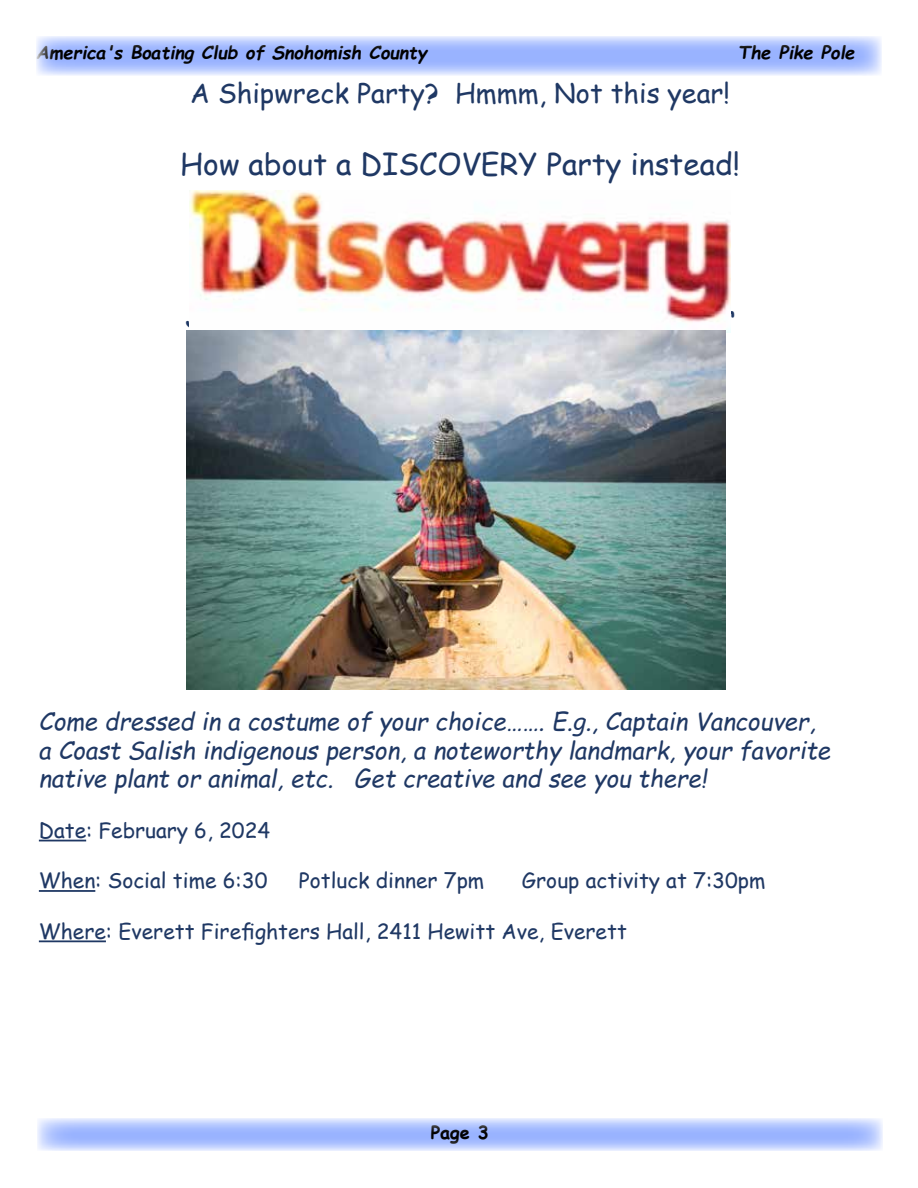
<style>
.page{position:relative;width:918px;height:1188px;background:#fff}
.page>*{position:absolute;margin:0;border:0;box-sizing:border-box;transform-origin:0 0}
.t1{font:30px "Comic Sans MS";color:#1f3864}
.t2{font:27px "Comic Sans MS";color:#1f3864}
.t3{font:italic 24px/28.8px "Comic Sans MS";color:#1f3864}
.t4{font:21px "Comic Sans MS";color:#1f3864}
.t5{font:italic 700 18px "Comic Sans MS";color:#000}
.t6{font:700 18px "Comic Sans MS";color:#000}
</style>
<div class="page">
<svg style="left:36px;top:36px;width:846px;height:40px;background:#b3c6ff"></svg>
<svg style="left:37px;top:1118px;width:846px;height:33px;background:#b6c8ff"></svg>
<hr style="left:39px;top:840px;width:47px;height:1px;background:#1f3864">
<hr style="left:39px;top:890px;width:56px;height:2px;background:#1f3864">
<hr style="left:39px;top:940px;width:67px;height:2px;background:#1f3864">
<img style="left:189px;top:190px;width:542px;height:143px">
<img style="left:186px;top:330px;width:540px;height:360px">
<p class="t5" style="left:36px;top:39px;width:393px">America's Boating Club of Snohomish County</p>
<p class="t5" style="left:738px;top:39px;width:119px">The Pike Pole</p>
<p class="t2" style="left:190px;top:74px;width:541px">A Shipwreck Party? Hmmm, Not this year!</p>
<p class="t1" style="left:180px;top:142px;width:561px">How about a DISCOVERY Party instead!</p>
<p class="t3" style="left:39px;top:706px;width:793px">Come dressed in a costume of your choice……. E.g., Captain Vancouver, a Coast Salish indigenous person, a noteworthy landmark, your favorite native plant or animal, etc. Get creative and see you there!</p>
<p class="t4" style="left:39px;top:815px;width:233px">Date: February 6, 2024</p>
<p class="t4" style="left:39px;top:865px;width:230px">When: Social time 6:30</p>
<p class="t4" style="left:299px;top:865px;width:187px">Potluck dinner 7pm</p>
<p class="t4" style="left:522px;top:865px;width:245px">Group activity at 7:30pm</p>
<p class="t4" style="left:39px;top:915px;width:590px">Where: Everett Firefighters Hall, 2411 Hewitt Ave, Everett</p>
<p class="t6" style="left:431px;top:1119px;width:60px">Page 3</p>
</div>
